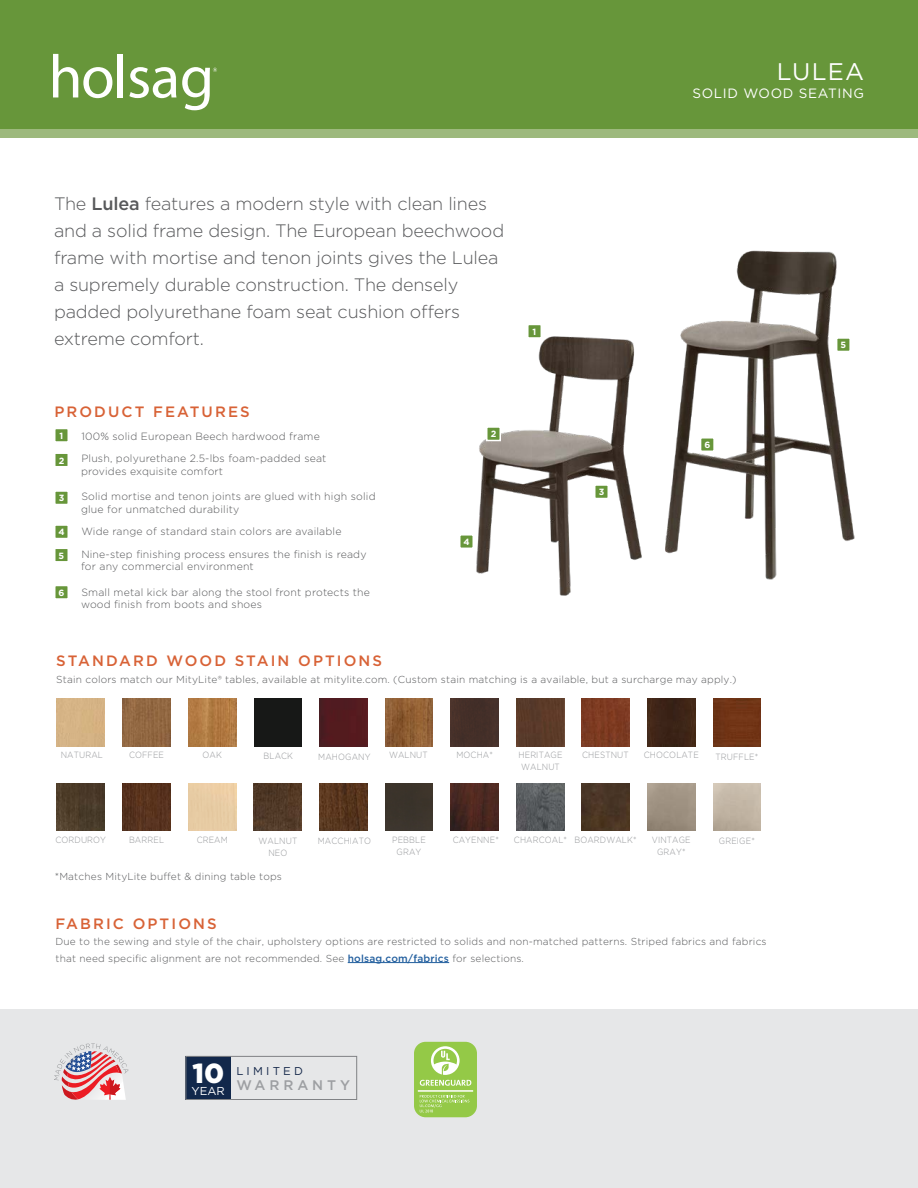
<style>
.page{position:relative;width:918px;height:1188px;background:#fff}
.page>*{position:absolute;margin:0;border:0;box-sizing:border-box;transform-origin:0 0}
.t1{font:900 27.6px "Gotham";color:#fff}
.t2{font:24px "Gotham";letter-spacing:.05em;color:#fff}
.t3{font:300 18px/27px "Gotham";letter-spacing:-.01em;color:#58595b}
.t4{font:500 15px "Gotham";letter-spacing:.14em;color:#d86236}
.t5{font:500 13.95px "Gotham";letter-spacing:.28em;color:#9d9fa2}
.t6{font:13.5px "Gotham";letter-spacing:.05em;color:#fff}
.t7{font:11.4px "Gotham";letter-spacing:.28em;color:#15284a}
.t8{font:300 10.5px/22.5px "Gotham";letter-spacing:.02em;color:#58595b}
.t9{font:300 10.2px/16.5px "Gotham";letter-spacing:.02em;color:#58595b}
.t10{font:300 9px/12px "Gotham";letter-spacing:.015em;color:#939598;text-align:center;scale:.9 1}
.t11{font:700 9px "Gotham";color:#fff}
.s1{font-weight:500}
.s2{font-weight:500;color:#215e9e}
</style>
<div class="page">
<img style="left:738px;top:250px;width:117px;height:330px">
<div style="left:0;top:0;width:918px;height:129px;background:#67963a"></div>
<div style="left:0;top:129px;width:918px;height:8px;background:#9db97d"></div>
<img style="left:476px;top:264px;width:262px;height:332px">
<div style="left:0;top:1010px;width:918px;height:178px;background:#e6e7e8"></div>
<div style="left:186px;top:1056px;width:45px;height:44px;background:#12284b"></div>
<div style="left:186px;top:1056px;width:171px;height:44px;border:1px solid #808285"></div>
<svg style="left:54px;top:1043px;width:75px;height:57px"></svg>
<div style="left:414px;top:1042px;width:63px;height:75px;background:#94c947;border-radius:12px"></div>
<svg style="left:420px;top:1095px;width:49px;height:17px"></svg>
<hr style="left:418px;top:1090px;width:55px;height:2px;background:#fff">
<svg style="left:420px;top:1046px;width:51px;height:40px"></svg>
<div style="left:528px;top:324px;width:13px;height:14px;background:#67963a"></div>
<div style="left:527px;top:324px;width:15px;height:15px;border:2px solid #fff"></div>
<div style="left:487px;top:427px;width:13px;height:13px;background:#67963a"></div>
<div style="left:486px;top:426px;width:15px;height:15px;border:2px solid #fff"></div>
<div style="left:460px;top:535px;width:13px;height:13px;background:#67963a"></div>
<div style="left:459px;top:534px;width:15px;height:15px;border:2px solid #fff"></div>
<div style="left:837px;top:338px;width:13px;height:13px;background:#67963a"></div>
<div style="left:836px;top:337px;width:15px;height:15px;border:2px solid #fff"></div>
<div style="left:701px;top:438px;width:13px;height:13px;background:#67963a"></div>
<div style="left:700px;top:437px;width:15px;height:15px;border:2px solid #fff"></div>
<div style="left:595px;top:485px;width:13px;height:14px;background:#67963a"></div>
<div style="left:594px;top:484px;width:15px;height:15px;border:2px solid #fff"></div>
<div style="left:55px;top:548px;width:13px;height:14px;background:#67963a"></div>
<div style="left:54px;top:548px;width:15px;height:15px;border:2px solid #fff"></div>
<div style="left:55px;top:585px;width:13px;height:14px;background:#67963a"></div>
<div style="left:54px;top:585px;width:15px;height:15px;border:2px solid #fff"></div>
<div style="left:55px;top:525px;width:13px;height:14px;background:#67963a"></div>
<div style="left:54px;top:524px;width:15px;height:15px;border:2px solid #fff"></div>
<div style="left:55px;top:491px;width:13px;height:14px;background:#67963a"></div>
<div style="left:54px;top:490px;width:15px;height:15px;border:2px solid #fff"></div>
<div style="left:55px;top:453px;width:13px;height:14px;background:#67963a"></div>
<div style="left:54px;top:452px;width:15px;height:15px;border:2px solid #fff"></div>
<div style="left:55px;top:428px;width:13px;height:14px;background:#67963a"></div>
<div style="left:54px;top:428px;width:15px;height:15px;border:2px solid #fff"></div>
<svg style="left:53px;top:54px;width:59px;height:44px"></svg>
<div style="left:117px;top:54px;width:6px;height:43px;background:#fff"></div>
<svg style="left:129px;top:67px;width:47px;height:31px"></svg>
<svg style="left:182px;top:67px;width:35px;height:43px"></svg>
<img style="left:385px;top:699px;width:48px;height:47px">
<img style="left:647px;top:699px;width:49px;height:47px">
<img style="left:320px;top:699px;width:48px;height:47px">
<img style="left:320px;top:783px;width:48px;height:48px">
<div style="left:713px;top:699px;width:48px;height:47px;background:#703416"></div>
<div style="left:254px;top:699px;width:48px;height:47px;background:#171817"></div>
<img style="left:254px;top:783px;width:47px;height:48px">
<div style="left:451px;top:699px;width:48px;height:47px;background:#452f29"></div>
<img style="left:517px;top:783px;width:47px;height:48px">
<img style="left:123px;top:783px;width:47px;height:48px">
<img style="left:57px;top:783px;width:48px;height:48px">
<div style="left:188px;top:783px;width:48px;height:48px;background:#e8cca4"></div>
<img style="left:123px;top:699px;width:47px;height:47px">
<div style="left:517px;top:699px;width:47px;height:47px;background:#5b3a29"></div>
<img style="left:188px;top:699px;width:48px;height:47px">
<div style="left:582px;top:699px;width:47px;height:47px;background:#7c3b22"></div>
<div style="left:385px;top:783px;width:48px;height:48px;background:#3b342b"></div>
<img style="left:582px;top:783px;width:47px;height:48px">
<img style="left:451px;top:783px;width:48px;height:48px">
<hr style="left:348px;top:962px;width:101px;height:1px;background:#215e9e">
<p class="t3" style="left:54px;top:189px;width:452px">The <span class="s1">Lulea</span> features a modern style with clean lines and a solid frame design. The European beechwood frame with mortise and tenon joints gives the Lulea a supremely durable construction. The densely padded polyurethane foam seat cushion offers extreme comfort.</p>
<h3 class="t4" style="left:54px;top:402px;width:197px">PRODUCT FEATURES</h3>
<p class="t8" style="left:81px;top:425px;width:247px">100% solid European Beech hardwood frame<br>Plush, polyurethane 2.5-lbs foam-padded seat</p>
<p class="t8" style="left:81px;top:460px;width:144px">provides exquisite comfort</p>
<p class="t8" style="left:81px;top:490px;width:296px;line-height:12.6px">Solid mortise and tenon joints are glued with high solid glue for unmatched durability</p>
<p class="t8" style="left:81px;top:520px;width:287px">Wide range of standard stain colors are available<br>Nine-step finishing process ensures the finish is ready</p>
<p class="t8" style="left:81px;top:555px;width:174px">for any commercial environment</p>
<p class="t8" style="left:81px;top:585px;width:291px;line-height:12.6px">Small metal kick bar along the stool front protects the wood finish from boots and shoes</p>
<p class="t11" style="left:60px;top:430px;width:5px">1</p>
<p class="t11" style="left:59px;top:454px;width:7px">2</p>
<p class="t11" style="left:59px;top:492px;width:7px">3</p>
<p class="t11" style="left:58px;top:526px;width:8px">4</p>
<p class="t11" style="left:59px;top:550px;width:7px">5</p>
<p class="t11" style="left:59px;top:587px;width:7px">6</p>
<p class="t11" style="left:491px;top:428px;width:7px">2</p>
<p class="t11" style="left:463px;top:536px;width:8px">4</p>
<p class="t11" style="left:533px;top:326px;width:5px">1</p>
<p class="t11" style="left:599px;top:486px;width:7px">3</p>
<h2 class="t2" style="left:777px;top:56px;width:89px">LULEA</h2>
<p class="t6" style="left:692px;top:85px;width:173px">SOLID WOOD SEATING</p>
<p class="t11" style="left:704px;top:439px;width:7px">6</p>
<p class="t11" style="left:841px;top:339px;width:7px">5</p>
<h3 class="t4" style="left:56px;top:651px;width:327px">STANDARD WOOD STAIN OPTIONS</h3>
<p class="t9" style="left:56px;top:671px;width:682px">Stain colors match our MityLite® tables, available at mitylite.com. (Custom stain matching is a available, but a surcharge may apply.)</p>
<p class="t10" style="left:129px;top:749px;width:40px">COFFEE</p>
<p class="t10" style="left:519px;top:749px;width:50px;text-align:left">HERITAGE<br>WALNUT</p>
<p class="t10" style="left:203px;top:749px;width:23px">OAK</p>
<p class="t10" style="left:582px;top:749px;width:53px">CHESTNUT</p>
<p class="t10" style="left:456px;top:749px;width:42px">MOCHA*</p>
<p class="t10" style="left:61px;top:749px;width:48px">NATURAL</p>
<p class="t10" style="left:318px;top:750px;width:60px">MAHOGANY</p>
<p class="t10" style="left:389px;top:749px;width:45px">WALNUT</p>
<p class="t10" style="left:644px;top:749px;width:63px">CHOCOLATE</p>
<p class="t10" style="left:264px;top:750px;width:34px">BLACK</p>
<p class="t10" style="left:716px;top:750px;width:49px">TRUFFLE*</p>
<p class="t10" style="left:56px;top:833px;width:58px">CORDUROY</p>
<p class="t10" style="left:129px;top:833px;width:40px">BARREL</p>
<p class="t10" style="left:197px;top:833px;width:36px">CREAM</p>
<p class="t10" style="left:514px;top:833px;width:61px">CHARCOAL*</p>
<p class="t10" style="left:453px;top:833px;width:53px">CAYENNE*</p>
<p class="t10" style="left:574px;top:833px;width:70px">BOARDWALK*</p>
<p class="t10" style="left:719px;top:835px;width:41px">GREIGE*</p>
<p class="t10" style="left:652px;top:833px;width:45px">VINTAGE<br>GRAY*</p>
<p class="t10" style="left:392px;top:833px;width:39px">PEBBLE<br>GRAY</p>
<p class="t10" style="left:318px;top:835px;width:61px">MACCHIATO</p>
<p class="t10" style="left:259px;top:834px;width:45px">WALNUT<br>NEO</p>
<p class="t9" style="left:55px;top:868px;width:229px">*Matches MityLite buffet &amp; dining table tops</p>
<h3 class="t4" style="left:56px;top:913px;width:163px">FABRIC OPTIONS</h3>
<p class="t9" style="left:56px;top:933px;width:713px">Due to the sewing and style of the chair, upholstery options are restricted to solids and non-matched patterns. Striped fabrics and fabrics that need specific alignment are not recommended. See <span class="s2">holsag.com/fabrics</span> for selections.</p>
<h1 class="t1" style="left:193px;top:1054px;width:33px">10</h1>
<p class="t7" style="left:236px;top:1063px;width:68px">LIMITED</p>
<h3 class="t5" style="left:192px;top:1076px;width:160px"><sub>YEAR</sub> WARRANTY</h3>
</div>
